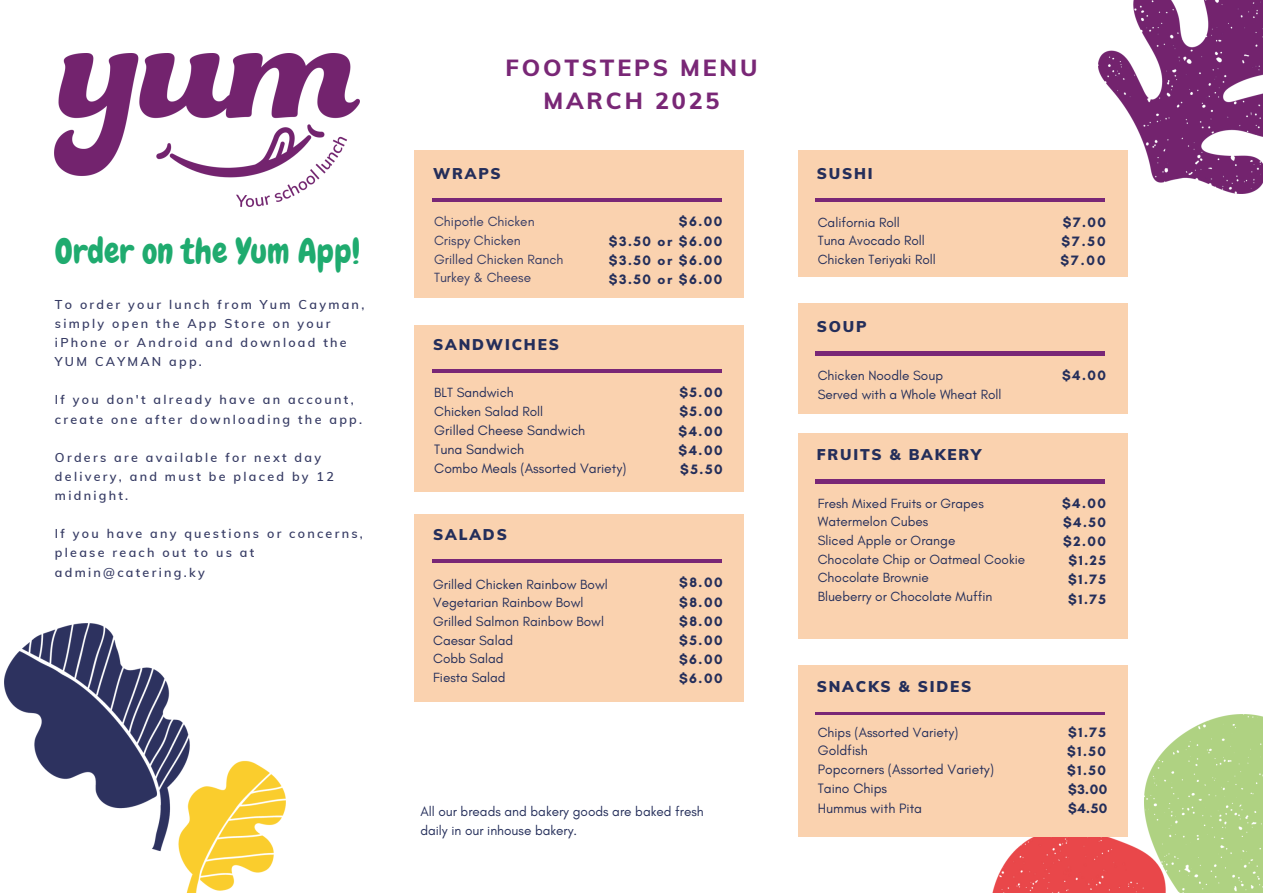
<style>
.page{position:relative;width:1263px;height:893px;background:#fff}
.page>*{position:absolute;margin:0;border:0;box-sizing:border-box;transform-origin:0 0}
.t1{font:34.35px "Chewy";color:#1fab6f}
.t2{font:800 23.33px/32.6px "Muli";letter-spacing:.12em;color:#792776;text-align:center}
.t3{font:900 15.23px "Muli";letter-spacing:.12em;color:#242e5a}
.t4{font:700 13.88px/19.1px "Glacial Indifference";letter-spacing:.11em;color:#242e5a;text-align:justify}
.t5{font:13.88px/19.1px "Glacial Indifference";color:#242e5a}
.t6{font:13.58px/18.6px "Glacial Indifference";color:#242e5a}
.t7{font:13.58px "Glacial Indifference";color:#363b64}
.t8{font:600 12.52px/19.1px "Muli";letter-spacing:.18em;color:#363b64}
</style>
<div class="page">
<img style="left:991px;top:830px;width:153px;height:63px">
<img style="left:4px;top:623px;width:282px;height:270px">
<img style="left:1144px;top:714px;width:119px;height:179px">
<img style="left:1098px;top:0;width:165px;height:193px">
<img style="left:55px;top:54px;width:305px;height:152px">
<div style="left:415px;top:326px;width:329px;height:165px;background:#fad2af"></div>
<hr style="left:432px;top:369px;width:290px;height:3px;background:#792776">
<div style="left:415px;top:514px;width:329px;height:187px;background:#fad2af"></div>
<hr style="left:432px;top:559px;width:290px;height:3px;background:#792776">
<hr style="left:815px;top:712px;width:290px;height:3px;background:#792776">
<div style="left:798px;top:434px;width:329px;height:204px;background:#fad2af"></div>
<hr style="left:815px;top:480px;width:290px;height:3px;background:#792776">
<div style="left:798px;top:303px;width:329px;height:110px;background:#fad2af"></div>
<hr style="left:815px;top:352px;width:290px;height:3px;background:#792776">
<div style="left:415px;top:150px;width:329px;height:148px;background:#fad2af"></div>
<hr style="left:432px;top:198px;width:289px;height:3px;background:#792776">
<div style="left:798px;top:150px;width:329px;height:126px;background:#fad2af"></div>
<hr style="left:815px;top:199px;width:290px;height:2px;background:#792776">
<p class="t1" style="left:55px;top:229px;width:307px">Order on the Yum App!</p>
<h3 class="t8" style="left:55px;top:294px;width:311px">To order your lunch from Yum Cayman, simply open the App Store on your iPhone or Android and download the<br>YUM CAYMAN app.</h3>
<p class="t8" style="left:55px;top:390px;width:309px">If you don't already have an account, create one after downloading the app.</p>
<h4 class="t8" style="left:55px;top:447px;width:280px">Orders are available for next day delivery, and must be placed by 12 midnight.</h4>
<p class="t8" style="left:55px;top:524px;width:309px">If you have any questions or concerns, please reach out to us at admin@catering.ky</p>
<p class="t2" style="left:505px;top:51px;width:254px">FOOTSTEPS MENU<br>MARCH 2025</p>
<h5 class="t3" style="left:433px;top:163px;width:69px">WRAPS</h5>
<h4 class="t7" style="left:434px;top:213px;width:102px">Chipotle Chicken</h4>
<p class="t7" style="left:434px;top:232px;width:88px">Crispy Chicken</p>
<h3 class="t7" style="left:434px;top:251px;width:131px">Grilled Chicken Ranch</h3>
<p class="t7" style="left:434px;top:269px;width:98px">Turkey &amp; Cheese</p>
<h4 class="t4" style="left:609px;top:212px;width:115px;text-indent:70px">$6.00 $3.50 or $6.00 $3.50 or $6.00 $3.50 or $6.00</h4>
<h1 class="t3" style="left:433px;top:334px;width:127px">SANDWICHES</h1>
<h6 class="t6" style="left:434px;top:383px;width:110px">BLT Sandwich<br>Chicken Salad Roll</h6>
<h6 class="t5" style="left:434px;top:420px;width:194px">Grilled Cheese Sandwich<br>Tuna Sandwich<br>Combo Meals (Assorted Variety)</h6>
<h6 class="t3" style="left:433px;top:524px;width:75px">SALADS</h6>
<h6 class="t6" style="left:433px;top:575px;width:176px">Grilled Chicken Rainbow Bowl</h6>
<p class="t6" style="left:433px;top:593px;width:152px">Vegetarian Rainbow Bowl</p>
<p class="t6" style="left:433px;top:612px;width:172px">Grilled Salmon Rainbow Bowl</p>
<h2 class="t6" style="left:433px;top:630px;width:81px">Caesar Salad</h2>
<p class="t6" style="left:433px;top:649px;width:72px">Cobb Salad</p>
<h3 class="t6" style="left:433px;top:667px;width:74px">Fiesta Salad</h3>
<h6 class="t4" style="left:678px;top:383px;width:46px">$5.00 $5.00 $4.00 $4.00 $5.50</h6>
<p class="t4" style="left:679px;top:573px;width:45px">$8.00 $8.00 $8.00 $5.00 $6.00 $6.00</p>
<h4 class="t6" style="left:420px;top:802px;width:285px">All our breads and bakery goods are baked fresh daily in our inhouse bakery.</h4>
<p class="t3" style="left:817px;top:164px;width:57px">SUSHI</p>
<p class="t6" style="left:818px;top:213px;width:84px">California Roll</p>
<p class="t6" style="left:818px;top:231px;width:109px">Tuna Avocado Roll</p>
<p class="t6" style="left:818px;top:250px;width:120px">Chicken Teriyaki Roll</p>
<p class="t3" style="left:817px;top:317px;width:51px">SOUP</p>
<p class="t6" style="left:818px;top:366px;width:127px">Chicken Noodle Soup</p>
<h3 class="t6" style="left:818px;top:384px;width:185px">Served with a Whole Wheat Roll</h3>
<p class="t3" style="left:817px;top:445px;width:166px">FRUITS &amp; BAKERY</p>
<p class="t6" style="left:818px;top:494px;width:168px">Fresh Mixed Fruits or Grapes</p>
<p class="t6" style="left:818px;top:512px;width:112px">Watermelon Cubes</p>
<h3 class="t6" style="left:818px;top:531px;width:139px">Sliced Apple or Orange</h3>
<p class="t6" style="left:818px;top:549px;width:209px">Chocolate Chip or Oatmeal Cookie</p>
<p class="t6" style="left:818px;top:568px;width:113px">Chocolate Brownie</p>
<p class="t6" style="left:818px;top:586px;width:176px">Blueberry or Chocolate Muffin</p>
<h4 class="t3" style="left:817px;top:677px;width:156px">SNACKS &amp; SIDES</h4>
<p class="t6" style="left:818px;top:722px;width:142px">Chips (Assorted Variety)</p>
<p class="t5" style="left:818px;top:740px;width:178px">Goldfish<br>Popcorners (Assorted Variety)<br>Taino Chips<br>Hummus with Pita</p>
<p class="t4" style="left:1060px;top:212px;width:47px">$7.00 $7.50 $7.00</p>
<p class="t4" style="left:1062px;top:365px;width:46px">$4.00</p>
<p class="t4" style="left:1062px;top:493px;width:46px;text-align:center">$4.00 $4.50 $2.00 $1.25 $1.75 $1.75</p>
<p class="t4" style="left:1067px;top:722px;width:41px">$1.75 $1.50 $1.50 $3.00 $4.50</p>
</div>
